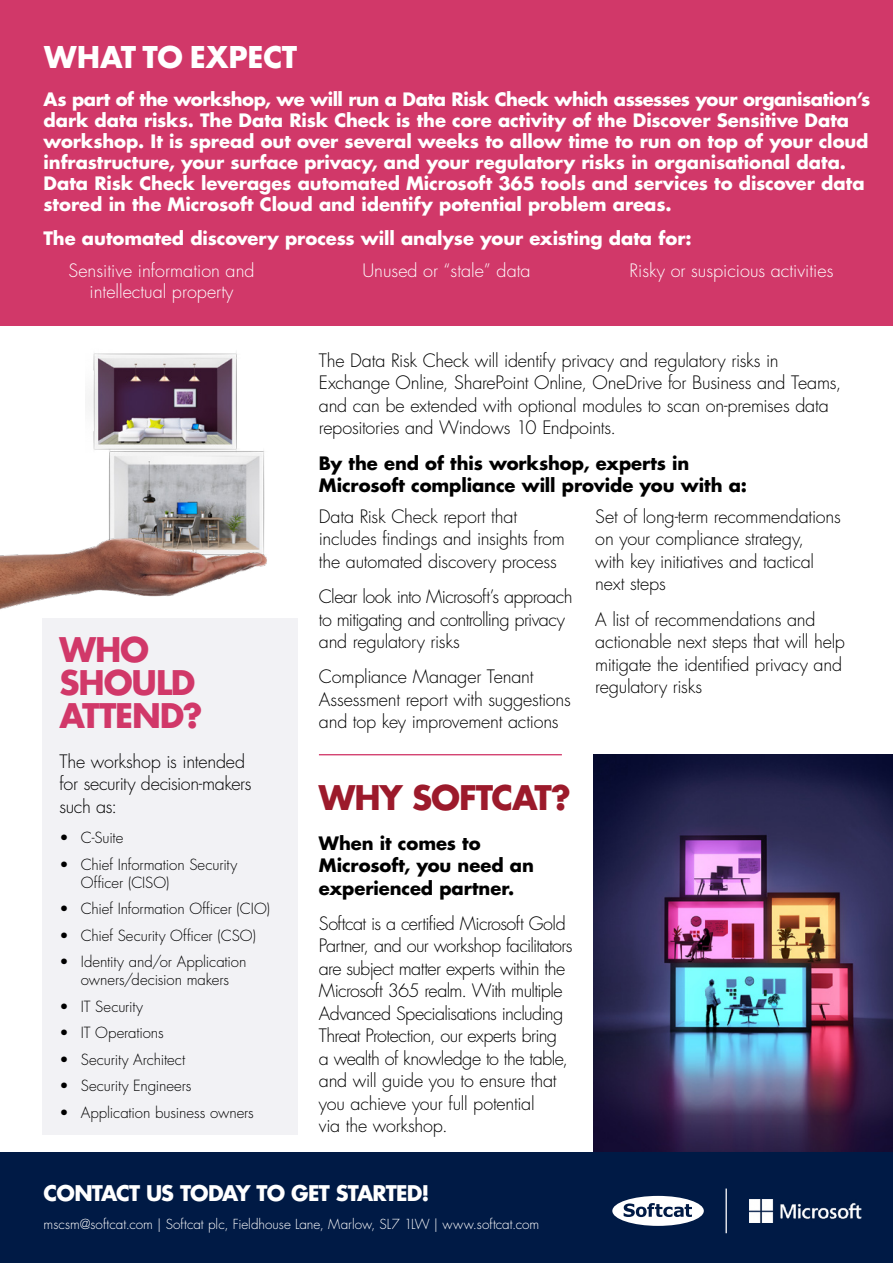
<style>
.page{position:relative;width:893px;height:1263px;background:#fff}
.page>*{position:absolute;margin:0;border:0;box-sizing:border-box;transform-origin:0 0}
.t1{font:700 33px/33px "Futura";letter-spacing:-.035em;color:#d13869}
.t2{font:700 33px "Futura PT";letter-spacing:-.02em;color:#fff}
.t3{font:700 33px "Futura";letter-spacing:-.035em;color:#9c1a2b}
.t4{font:700 21px "Futura";letter-spacing:-.04em;color:#fff}
.t5{font:300 18px/22.5px "Futura";letter-spacing:-.02em;color:#000}
.t6{font:700 18px/21px "Futura";letter-spacing:-.005em;color:#fff}
.t7{font:700 18px/22.5px "Futura";letter-spacing:-.005em;color:#000}
.t8{font:300 18px/21px "Futura";color:#fff;text-align:center}
.t9{font:300 15px/18px "Futura";letter-spacing:-.005em;color:#000}
.t10{font:300 13.5px "Futura";color:#fff}
</style>
<div class="page">
<img style="left:594px;top:754px;width:299px;height:398px">
<div style="left:0;top:0;width:893px;height:325px;background:#d13869"></div>
<div style="left:0;top:1152px;width:893px;height:111px;background:#001a45"></div>
<div style="left:43px;top:619px;width:255px;height:516px;background:#f2f2f5"></div>
<img style="left:109px;top:451px;width:156px;height:84px">
<img style="left:85px;top:352px;width:156px;height:101px">
<img style="left:0;top:535px;width:283px;height:98px">
<hr style="left:319px;top:754px;width:243px;height:1px;background:#d13869">
<svg style="left:612px;top:1196px;width:92px;height:30px"></svg>
<hr style="left:726px;top:1188px;width:1px;height:45px;background:#fff">
<img style="left:749px;top:1199px;width:113px;height:23px">
<h1 class="t2" style="left:44px;top:35px;width:255px">WHAT TO EXPECT</h1>
<p class="t6" style="left:44px;top:88px;width:828px">As part of the workshop, we will run a Data Risk Check which assesses your organisation’s dark data risks. The Data Risk Check is the core activity of the Discover Sensitive Data workshop. It is spread out over several weeks to allow time to run on top of your cloud infrastructure, your surface privacy, and your regulatory risks in organisational data.<br>Data Risk Check leverages automated Microsoft 365 tools and services to discover data stored in the Microsoft Cloud and identify potential problem areas.</p>
<p class="t6" style="left:44px;top:227px;width:649px">The automated discovery process will analyse your existing data for:</p>
<p class="t8" style="left:69px;top:261px;width:187px">Sensitive information and intellectual property</p>
<p class="t8" style="left:362px;top:261px;width:170px">Unused or “stale” data</p>
<p class="t8" style="left:629px;top:261px;width:206px">Risky or suspicious activities</p>
<h1 class="t1" style="left:60px;top:633px;width:145px">WHO<br>SHOULD<br>ATTEND?</h1>
<p class="t5" style="left:60px;top:750px;width:193px">The workshop is intended for security decision-makers such as:</p>
<p class="t9" style="left:60px;top:829px;width:65px">• C-Suite</p>
<p class="t9" style="left:81px;top:856px;width:158px;text-indent:-21px">• Chief Information Security<br>Officer (CISO)</p>
<p class="t9" style="left:60px;top:900px;width:212px">• Chief Information Officer (CIO)</p>
<p class="t9" style="left:60px;top:927px;width:198px">• Chief Security Officer (CSO)</p>
<p class="t9" style="left:60px;top:953px;width:188px;text-align:center">• Identity and/or Application owners/decision makers</p>
<p class="t9" style="left:60px;top:998px;width:85px">• IT Security</p>
<p class="t9" style="left:60px;top:1024px;width:106px">• IT Operations</p>
<p class="t9" style="left:60px;top:1051px;width:127px">• Security Architect</p>
<p class="t9" style="left:60px;top:1077px;width:133px">• Security Engineers</p>
<p class="t9" style="left:60px;top:1104px;width:196px">• Application business owners</p>
<p class="t5" style="left:319px;top:349px;width:524px">The Data Risk Check will identify privacy and regulatory risks in Exchange Online, SharePoint Online, OneDrive for Business and Teams, and can be extended with optional modules to scan on-premises data repositories and Windows 10 Endpoints.</p>
<p class="t7" style="left:319px;top:451px;width:430px">By the end of this workshop, experts in<br>Microsoft compliance will provide you with a:</p>
<p class="t5" style="left:319px;top:506px;width:247px">Data Risk Check report that includes findings and insights from the automated discovery process</p>
<p class="t5" style="left:319px;top:586px;width:255px">Clear look into Microsoft’s approach to mitigating and controlling privacy and regulatory risks</p>
<p class="t5" style="left:319px;top:666px;width:253px">Compliance Manager Tenant<br>Assessment report with suggestions and top key improvement actions</p>
<h1 class="t3" style="left:319px;top:776px;width:253px">WHY SOFTCAT?</h1>
<p class="t7" style="left:319px;top:831px;width:216px">When it comes to<br>Microsoft, you need an experienced partner.</p>
<p class="t5" style="left:319px;top:912px;width:255px">Softcat is a certified Microsoft Gold Partner, and our workshop facilitators are subject matter experts within the Microsoft 365 realm. With multiple Advanced Specialisations including Threat Protection, our experts bring<br>a wealth of knowledge to the table, and will guide you to ensure that you achieve your full potential<br>via the workshop.</p>
<p class="t5" style="left:595px;top:506px;width:247px">Set of long-term recommendations on your compliance strategy,<br>with key initiatives and tactical next steps</p>
<p class="t5" style="left:595px;top:608px;width:251px">A list of recommendations and actionable next steps that will help mitigate the identified privacy and regulatory risks</p>
<p class="t4" style="left:44px;top:1179px;width:387px">CONTACT US TODAY TO GET STARTED!</p>
<p class="t10" style="left:44px;top:1216px;width:497px">mscsm@softcat.com | Softcat plc, Fieldhouse Lane, Marlow, SL7 1LW | www.softcat.com</p>
</div>
